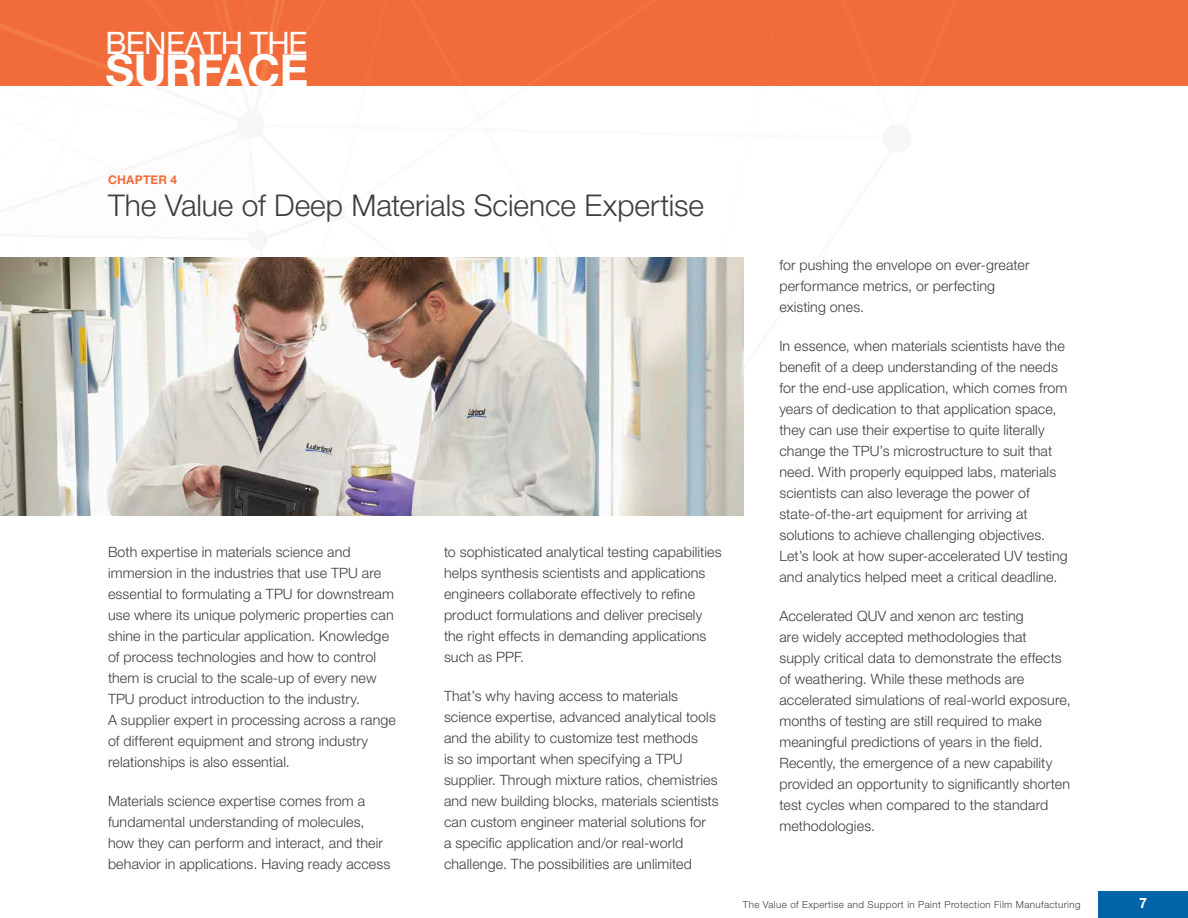
<style>
.page{position:relative;width:1188px;height:918px;background:#fff}
.page>*{position:absolute;margin:0;border:0;box-sizing:border-box;transform-origin:0 0}
.t1{font:700 44.1px "Helvetica Neue LT Pro";letter-spacing:-.02em;color:#fff}
.t2{font:31.05px "Helvetica Neue LT Pro";letter-spacing:-.015em;color:#fff}
.Chapter_Title{font:300 30px "Helvetica Neue LT Pro";color:#3e3e3f}
.Body_Copy{font:300 14.25px/21px "Helvetica Neue LT Pro";letter-spacing:.01em;color:#3e3e3f}
.t3{font:700 14.25px "Helvetica Neue LT Pro";color:#fff}
.Chapter_Number{font:700 12px "Helvetica Neue LT Pro";letter-spacing:.025em;color:#f26b3a}
.t4{font:300 9.75px "Helvetica Neue LT Pro";letter-spacing:.04em;color:#3e3e3f}
</style>
<div class="page">
<img style="left:0;top:0;width:1188px;height:258px">
<div style="left:1098px;top:891px;width:90px;height:27px;background:#0164a9"></div>
<img style="left:0;top:258px;width:744px;height:258px">
<h2 class="t2" style="left:106px;top:25px;width:203px">BENEATH THE</h2>
<h1 class="t1" style="left:106px;top:43px;width:204px">SURFACE</h1>
<p class="Chapter_Number" style="left:108px;top:173px;width:71px">CHAPTER 4</p>
<p class="Chapter_Title" style="left:108px;top:187px;width:598px">The Value of Deep Materials Science Expertise</p>
<p class="Body_Copy" style="left:108px;top:542px;width:289px">Both expertise in materials science and immersion in the industries that use TPU are essential to formulating a TPU for downstream use where its unique polymeric properties can shine in the particular application. Knowledge of process technologies and how to control them is crucial to the scale-up of every new TPU product introduction to the industry.<br>A supplier expert in processing across a range of different equipment and strong industry relationships is also essential.</p>
<p class="Body_Copy" style="left:108px;top:791px;width:284px">Materials science expertise comes from a fundamental understanding of molecules, how they can perform and interact, and their behavior in applications. Having ready access</p>
<p class="Body_Copy" style="left:444px;top:542px;width:279px">to sophisticated analytical testing capabilities helps synthesis scientists and applications engineers collaborate effectively to refine product formulations and deliver precisely the right effects in demanding applications such as PPF.</p>
<p class="Body_Copy" style="left:444px;top:686px;width:276px">That’s why having access to materials science expertise, advanced analytical tools and the ability to customize test methods<br>is so important when specifying a TPU supplier. Through mixture ratios, chemistries and new building blocks, materials scientists can custom engineer material solutions for<br>a specific application and/or real-world challenge. The possibilities are unlimited</p>
<p class="Body_Copy" style="left:779px;top:254px;width:252px">for pushing the envelope on ever-greater performance metrics, or perfecting existing ones.</p>
<p class="Body_Copy" style="left:779px;top:335px;width:290px">In essence, when materials scientists have the benefit of a deep understanding of the needs for the end-use application, which comes from years of dedication to that application space, they can use their expertise to quite literally change the TPU’s microstructure to suit that need. With properly equipped labs, materials scientists can also leverage the power of state-of-the-art equipment for arriving at solutions to achieve challenging objectives.<br>Let’s look at how super-accelerated UV testing and analytics helped meet a critical deadline.</p>
<p class="Body_Copy" style="left:779px;top:605px;width:293px">Accelerated QUV and xenon arc testing<br>are widely accepted methodologies that supply critical data to demonstrate the effects of weathering. While these methods are accelerated simulations of real-world exposure, months of testing are still required to make meaningful predictions of years in the field.<br>Recently, the emergence of a new capability provided an opportunity to significantly shorten test cycles when compared to the standard methodologies.</p>
<p class="t4" style="left:743px;top:899px;width:339px">The Value of Expertise and Support in Paint Protection Film Manufacturing</p>
<p class="t3" style="left:1139px;top:894px;width:9px">7</p>
</div>
